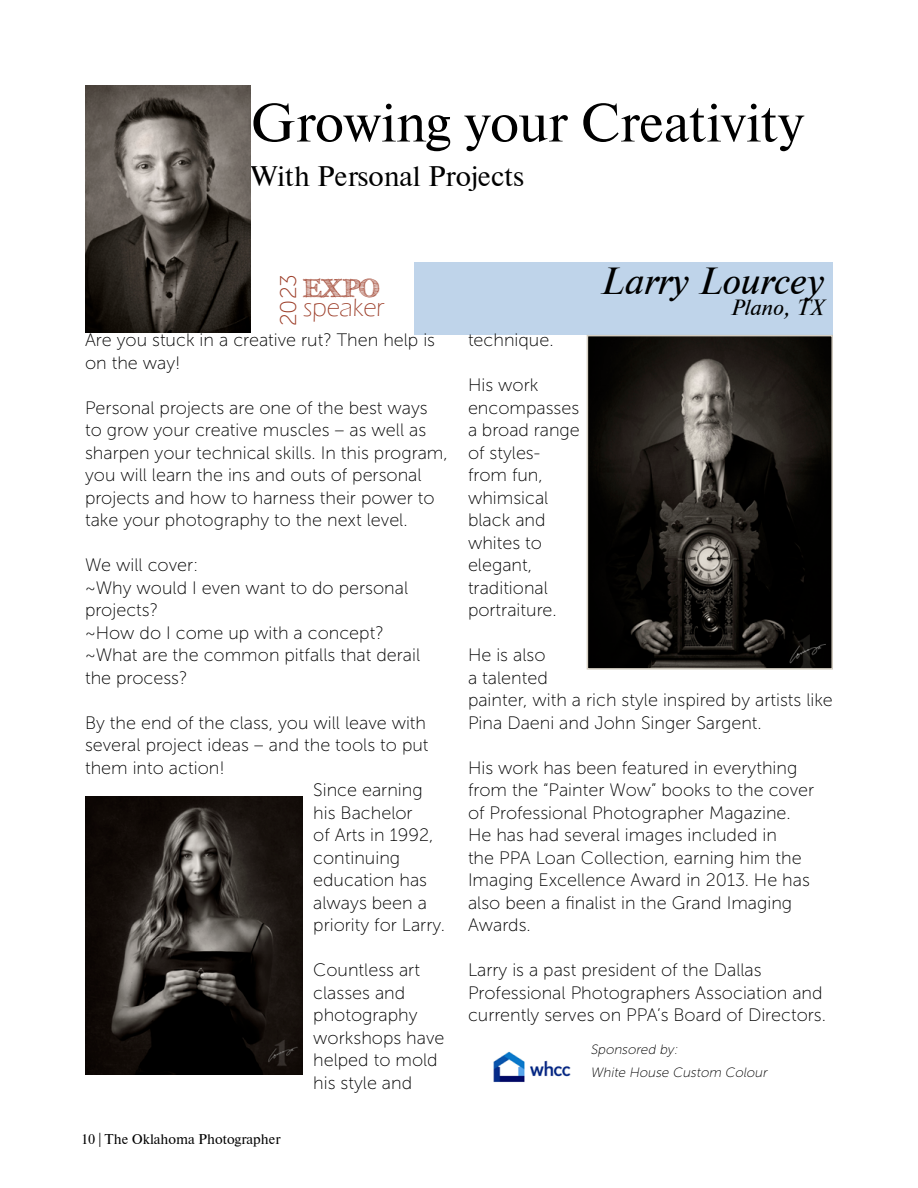
<style>
.page{position:relative;width:918px;height:1188px;background:#fff}
.page>*{position:absolute;margin:0;border:0;box-sizing:border-box;transform-origin:0 0}
.t1{font:51px "Newton CTT";color:#000}
.t2{font:italic 36px "Newton CTT";color:#000}
.t3{font:27px "Newton CTT";color:#000}
.t4{font:300 25.8px "Eras ITC";color:#9b3b26}
.t5{font:700 25.8px "FFF Tusj";color:#9b3b26}
.t6{font:22.65px "Museo Sans 100";color:#9b3b26}
.t7{font:italic 21px "Newton CTT";color:#000}
.t8{font:18px/22.5px "Museo Sans 100";color:#000}
.t9{font:italic 13.5px/22.5px "Museo Sans 100";color:#000}
.t10{font:13.5px "Newton CTT";color:#000}
</style>
<div class="page">
<img style="left:85px;top:85px;width:166px;height:248px">
<img style="left:85px;top:797px;width:217px;height:277px">
<img style="left:590px;top:338px;width:240px;height:329px">
<div style="left:587px;top:335px;width:246px;height:335px;border:2px solid #d6d0c4"></div>
<div style="left:414px;top:263px;width:419px;height:72px;background:#bfd4ea"></div>
<img style="left:493px;top:1051px;width:78px;height:32px">
<h1 class="t1" style="left:251px;top:94px;width:555px">Growing your Creativity</h1>
<h3 class="t3" style="left:251px;top:161px;width:275px">With Personal Projects</h3>
<p class="t6" style="left:276px;top:326px;width:54px;rotate:-90deg">2023</p>
<h3 class="t5" style="left:303px;top:273px;width:77px">EXPO</h3>
<h3 class="t4" style="left:303px;top:293px;width:83px">speaker</h3>
<p class="t8" style="left:85px;top:329px;width:352px">Are you stuck in a creative rut? Then help is on the way!</p>
<p class="t8" style="left:85px;top:396px;width:364px">Personal projects are one of the best ways to grow your creative muscles – as well as sharpen your technical skills. In this program, you will learn the ins and outs of personal projects and how to harness their power to take your photography to the next level.</p>
<p class="t8" style="left:85px;top:554px;width:337px">We will cover:<br>~Why would I even want to do personal projects?<br>~How do I come up with a concept? ~What are the common pitfalls that derail the process?</p>
<p class="t8" style="left:85px;top:711px;width:343px">By the end of the class, you will leave with</p>
<p class="t8" style="left:85px;top:734px;width:345px">several project ideas – and the tools to put</p>
<p class="t8" style="left:85px;top:756px;width:141px">them into action!</p>
<p class="t8" style="left:313px;top:779px;width:111px">Since earning</p>
<p class="t8" style="left:313px;top:801px;width:101px">his Bachelor</p>
<p class="t8" style="left:313px;top:824px;width:122px">of Arts in 1992,</p>
<p class="t8" style="left:313px;top:846px;width:88px">continuing</p>
<p class="t8" style="left:313px;top:869px;width:115px">education has</p>
<p class="t8" style="left:313px;top:891px;width:115px">always been a</p>
<p class="t8" style="left:313px;top:914px;width:133px">priority for Larry.</p>
<p class="t8" style="left:313px;top:959px;width:133px">Countless art classes and photography workshops have helped to mold his style and</p>
<p class="t10" style="left:81px;top:1131px;width:201px">10 | The Oklahoma Photographer</p>
<h2 class="t2" style="left:599px;top:260px;width:225px">Larry Lourcey</h2>
<p class="t7" style="left:730px;top:295px;width:94px">Plano, TX</p>
<p class="t8" style="left:468px;top:329px;width:87px">technique.</p>
<p class="t8" style="left:468px;top:374px;width:113px">His work encompasses a broad range of styles&shy;from fun, whimsical black and whites to elegant, traditional portraiture.</p>
<p class="t8" style="left:468px;top:644px;width:366px">He is also<br>a talented<br>painter, with a rich style inspired by artists like<br>Pina Daeni and John Singer Sargent.</p>
<p class="t8" style="left:468px;top:756px;width:348px">His work has been featured in everything from the “Painter Wow” books to the cover of Professional Photographer Magazine.<br>He has had several images included in<br>the PPA Loan Collection, earning him the Imaging Excellence Award in 2013. He has also been a finalist in the Grand Imaging Awards.</p>
<p class="t8" style="left:468px;top:959px;width:360px">Larry is a past president of the Dallas<br>Professional Photographers Association and currently serves on PPA’s Board of Directors.</p>
<p class="t9" style="left:590px;top:1039px;width:181px">Sponsored by :<br>White House Custom Colour</p>
</div>
